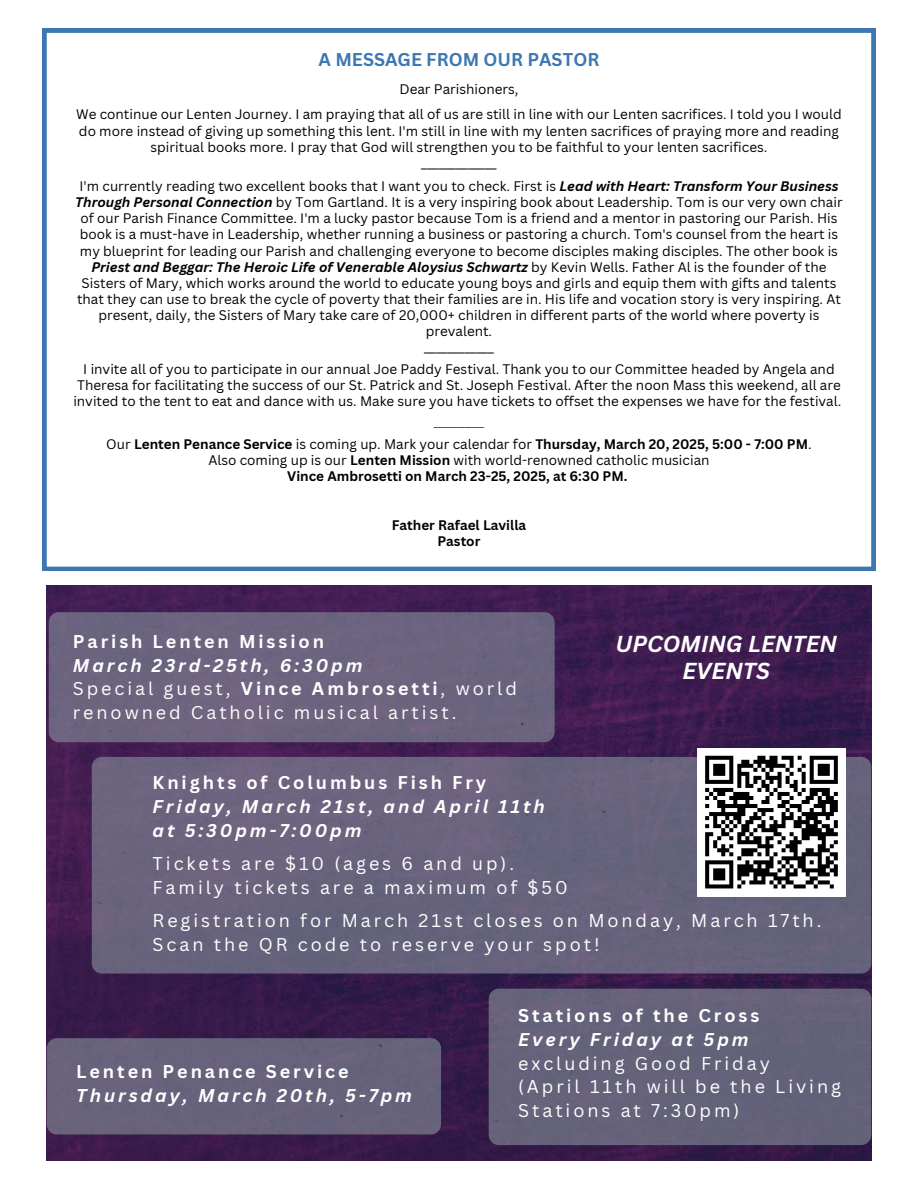
<style>
.page{position:relative;width:918px;height:1188px;background:#fff}
.page>*{position:absolute;margin:0;border:0;box-sizing:border-box;transform-origin:0 0}
.t1{font:italic 700 22.5px/27px "Canva Sans";color:#fff;text-align:center}
.t2{font:18px/23.7px "Canva Sans";letter-spacing:.16em;color:#fff}
.t3{font:italic 700 18px/23.7px "Canva Sans";letter-spacing:.16em;color:#fff}
.t4{font:700 18px "Canva Sans";color:#3c77b1}
.t5{font:13.5px/16.2px "Canva Sans";color:#000;text-align:center}
.t6{font:700 13.5px/16.2px "Canva Sans";color:#000;text-align:center}
.t7{font:9px "Canva Sans";color:#000}
.s1{font-weight:700;font-style:italic}
.s2{font-weight:400}
.s3{font-weight:700}
.s4{font-style:normal}
</style>
<div class="page">
<img style="left:47px;top:586px;width:824px;height:575px">
<div style="left:92px;top:757px;width:779px;height:217px;background:#69637d;border-radius:10px"></div>
<div style="left:697px;top:748px;width:149px;height:149px;background:#fff"></div>
<svg style="left:705px;top:755px;width:133px;height:134px"></svg>
<div style="left:489px;top:989px;width:382px;height:156px;background:#64627a;border-radius:10px"></div>
<div style="left:47px;top:1038px;width:394px;height:96px;background:#67627b;border-radius:10px"></div>
<svg style="left:42px;top:28px;width:834px;height:543px"></svg>
<div style="left:49px;top:612px;width:506px;height:130px;background:#6c647f;border-radius:10px"></div>
<h2 class="t4" style="left:319px;top:47px;width:282px">A MESSAGE FROM OUR PASTOR</h2>
<p class="t5" style="left:76px;top:76px;width:767px;line-height:25.2px">Dear Parishioners,<br>We continue our Lenten Journey. I am praying that all of us are still in line with our Lenten sacrifices. I told you I would</p>
<p class="t5" style="left:79px;top:122px;width:762px">do more instead of giving up something this lent. I'm still in line with my lenten sacrifices of praying more and reading spiritual books more. I pray that God will strengthen you to be faithful to your lenten sacrifices.<br>_____________</p>
<p class="t5" style="left:75px;top:178px;width:769px">I'm currently reading two excellent books that I want you to check. First is <span class="s1">Lead with Heart: Transform Your Business Through Personal Connection</span> by Tom Gartland. It is a very inspiring book about Leadership. Tom is our very own chair of our Parish Finance Committee. I'm a lucky pastor because Tom is a friend and a mentor in pastoring our Parish. His book is a must-have in Leadership, whether running a business or pastoring a church. Tom's counsel from the heart is my blueprint for leading our Parish and challenging everyone to become disciples making disciples. The other book is <span class="s1">Priest and Beggar: The Heroic Life of Venerable Aloysius Schwartz</span> by Kevin Wells. Father Al is the founder of the Sisters of Mary, which works around the world to educate young boys and girls and equip them with gifts and talents that they can use to break the cycle of poverty that their families are in. His life and vocation story is very inspiring. At present, daily, the Sisters of Mary take care of 20,000+ children in different parts of the world where poverty is prevalent.<br>____________</p>
<p class="t5" style="left:73px;top:360px;width:769px">I invite all of you to participate in our annual Joe Paddy Festival. Thank you to our Committee headed by Angela and<br>Theresa for facilitating the success of our St. Patrick and St. Joseph Festival. After the noon Mass this weekend, all are invited to the tent to eat and dance with us. Make sure you have tickets to offset the expenses we have for the festival.</p>
<p class="t7" style="left:434px;top:417px;width:52px">_____________</p>
<p class="t6" style="left:106px;top:436px;width:707px"><span class="s2">Our</span> Lenten Penance Service <span class="s2">is coming up. Mark your calendar for</span> Thursday, March 20, 2025, 5:00 - 7:00 PM<span class="s2">.<br>Also coming up is our</span> Lenten Mission <span class="s2">with world-renowned catholic musician<br></span>Vince Ambrosetti on March 23-25, 2025, at 6:30 PM.</p>
<p class="t6" style="left:392px;top:516px;width:136px">Father Rafael Lavilla<br>Pastor</p>
<h3 class="t2" style="left:73px;top:629px;width:446px"><span class="s3">Parish Lenten Mission<br></span><span class="s1">March 23rd-25th, 6:30pm<br></span>Special guest, <span class="s3">Vince Ambrosetti</span>, world renowned Catholic musical artist.</h3>
<p class="t1" style="left:615px;top:630px;width:223px">UPCOMING LENTEN<br>EVENTS</p>
<p class="t3" style="left:153px;top:770px;width:394px"><span class="s4">Knights of Columbus Fish Fry<br></span>Friday, March 21st, and April 11th at 5:30pm-7:00pm</p>
<p class="t2" style="left:153px;top:851px;width:417px">Tickets are $10 (ages 6 and up).<br>Family tickets are a maximum of $50</p>
<h4 class="t2" style="left:153px;top:908px;width:670px">Registration for March 21st closes on Monday, March 17th.<br>Scan the QR code to reserve your spot!</h4>
<p class="t3" style="left:76px;top:1060px;width:337px"><span class="s4">Lenten Penance Service<br></span>Thursday, March 20th, 5-7pm</p>
<h1 class="t2" style="left:518px;top:1004px;width:324px"><span class="s3">Stations of the Cross<br></span><span class="s1">Every Friday at 5pm </span>excluding Good Friday<br>(April 11th will be the Living<br>Stations at 7:30pm)</h1>
</div>
